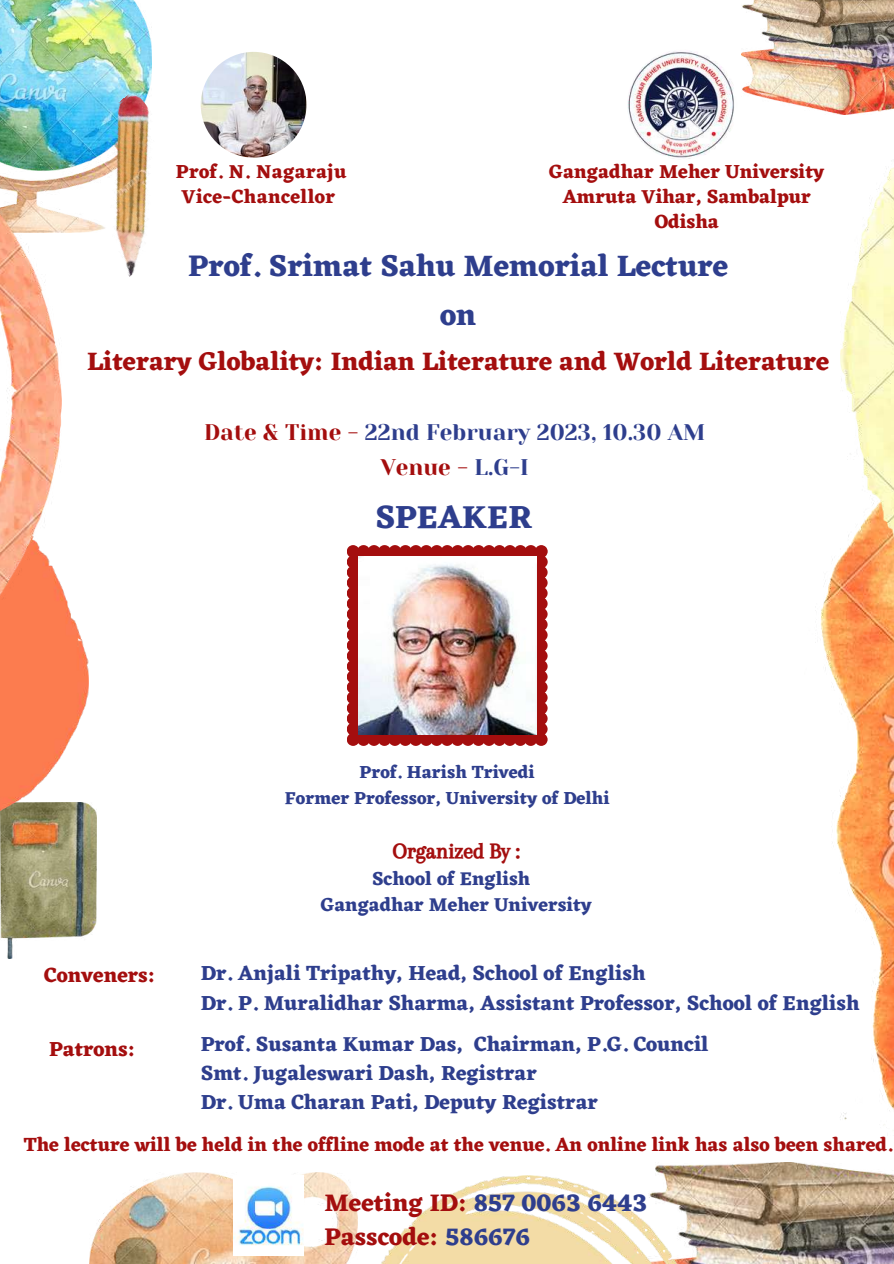
<style>
.page{position:relative;width:894px;height:1264px;background:#fff}
.page>*{position:absolute;margin:0;border:0;box-sizing:border-box;transform-origin:0 0}
.t1{font:700 33px "Eczar";color:#2e3e8d}
.t2{font:700 30.75px/49.5px "Eczar";color:#2e3e8d;text-align:center}
.t3{font:700 26.25px "Eczar";color:#a40e0e}
.t4{font:700 24.9px/35px "Eczar";color:#a40e0e}
.t5{font:22.5px/35px "Yeseva One";letter-spacing:.005em;color:#2e3e8d;text-align:center}
.t6{font:22.2px "CA Generated";color:#a40e0e}
.t7{font:700 21px/29.2px "Eczar";color:#2e3e8d}
.t8{font:700 21px "Eczar";color:#a40e0e}
.t9{font:700 19.5px/24.8px "Eczar";color:#a40e0e;text-align:center}
.t10{font:700 19.2px/26px "Eczar";color:#2e3e8d;text-align:center}
.t11{font:700 18px/26px "Eczar";color:#2e3e8d;text-align:center}
.s1{color:#a40e0e}
.s2{color:#2e3e8d}
</style>
<div class="page">
<img style="left:0;top:804px;width:97px;height:154px">
<img style="left:89px;top:1172px;width:268px;height:91px">
<img style="left:655px;top:1162px;width:238px;height:101px">
<img style="left:0;top:0;width:152px;height:90px">
<img style="left:0;top:585px;width:89px;height:246px">
<img style="left:357px;top:1175px;width:357px;height:88px">
<img style="left:815px;top:559px;width:78px;height:566px">
<img style="left:0;top:83px;width:61px;height:671px">
<img style="left:839px;top:114px;width:54px;height:603px">
<img style="left:40px;top:90px;width:180px;height:187px">
<img style="left:627px;top:50px;width:110px;height:110px;border-radius:50%">
<svg style="left:347px;top:545px;width:200px;height:201px;background:#a82020"></svg>
<img style="left:358px;top:556px;width:178px;height:178px">
<img style="left:201px;top:52px;width:105px;height:106px;border-radius:50%">
<img style="left:234px;top:1175px;width:70px;height:80px">
<img style="left:741px;top:0;width:152px;height:114px">
<p class="t9" style="left:176px;top:159px;width:172px;text-align:left">Prof. N. Nagaraju<br>Vice-Chancellor</p>
<p class="t9" style="left:549px;top:159px;width:276px">Gangadhar Meher University<br>Amruta Vihar, Sambalpur<br>Odisha</p>
<h2 class="t2" style="left:188px;top:240px;width:541px">Prof. Srimat Sahu Memorial Lecture on</h2>
<p class="t3" style="left:87px;top:346px;width:743px">Literary Globality: Indian Literature and World Literature</p>
<p class="t5" style="left:204px;top:414px;width:502px"><span class="s1">Date &amp; Time -</span> 22nd February 2023, 10.30 AM<br><span class="s1">Venue -</span> L.G-I</p>
<h1 class="t1" style="left:375px;top:497px;width:158px">SPEAKER</h1>
<p class="t11" style="left:284px;top:758px;width:326px">Prof. Harish Trivedi<br>Former Professor, University of Delhi</p>
<p class="t8" style="left:44px;top:962px;width:113px">Conveners:</p>
<p class="t8" style="left:49px;top:1036px;width:88px">Patrons:</p>
<p class="t6" style="left:393px;top:838px;width:129px">Organized By :</p>
<p class="t10" style="left:320px;top:865px;width:272px">School of English<br>Gangadhar Meher University</p>
<p class="t7" style="left:201px;top:958px;width:660px">Dr. Anjali Tripathy, Head, School of English<br>Dr. P. Muralidhar Sharma, Assistant Professor, School of English</p>
<p class="t7" style="left:201px;top:1028px;width:509px">Prof. Susanta Kumar Das, Chairman, P.G. Council<br>Smt. Jugaleswari Dash, Registrar<br>Dr. Uma Charan Pati, Deputy Registrar</p>
<p class="t9" style="left:24px;top:1131px;width:870px">The lecture will be held in the offline mode at the venue. An online link has also been shared.</p>
<p class="t4" style="left:324px;top:1184px;width:324px">Meeting ID: <span class="s2">857 0063 6443<br></span>Passcode: <span class="s2">586676</span></p>
</div>
